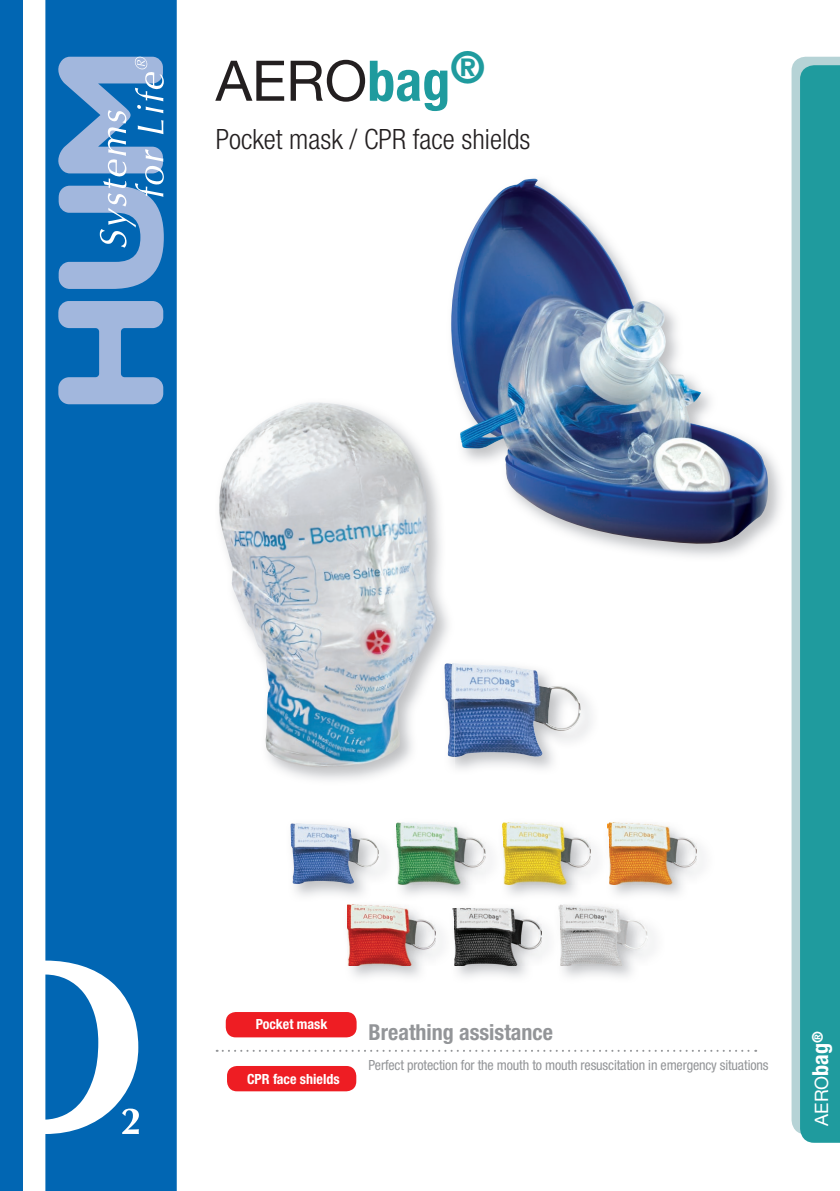
<style>
.page{position:relative;width:840px;height:1191px;background:#fff}
.page>*{position:absolute;margin:0;border:0;box-sizing:border-box;transform-origin:0 0}
.t1{font:56px "Helvetica Neue";color:#231f20}
.t2{font:300 condensed 28px "Helvetica Neue";color:#231f20}
.t3{font:700 condensed 22px "Helvetica Neue";color:#939598}
.t4{font:18.4px "Helvetica Neue";color:#fff}
.t5{font:condensed 14px "Helvetica Neue";letter-spacing:-.01em;color:#939598}
.t6{font:700 condensed 14px "Helvetica Neue";color:#fff}
.s1{font-weight:700;font-stretch:condensed;color:#1f9b9e}
.s2{font-weight:700;font-stretch:condensed;font-size:22.2px}
</style>
<div class="page">
<svg style="left:45px;top:0;width:132px;height:1191px;background:#116fb7"></svg>
<svg style="left:58px;top:301px;width:105px;height:103px;background:#6296cc"></svg>
<svg style="left:56px;top:57px;width:108px;height:232px;background:#6298cc"></svg>
<div style="left:0;top:0;width:23px;height:1191px;background:#0166b3"></div>
<svg style="left:791px;top:57px;width:48px;height:1076px;background:#c0d9db"></svg>
<svg style="left:799px;top:65px;width:40px;height:1077px;background:#44a9ac"></svg>
<svg style="left:216px;top:1049px;width:539px;height:2px"></svg>
<div style="left:226px;top:1012px;width:130px;height:25px;background:#ee1d23;border-radius:10px"></div>
<div style="left:227px;top:1066px;width:129px;height:25px;background:#ee1d23;border-radius:10px"></div>
<img style="left:454px;top:694px;width:137px;height:75px">
<img style="left:454px;top:663px;width:126px;height:94px">
<img style="left:451px;top:179px;width:317px;height:367px">
<img style="left:277px;top:494px;width:177px;height:286px">
<img style="left:446px;top:398px;width:8px;height:164px">
<img style="left:219px;top:402px;width:218px;height:365px">
<img style="left:503px;top:822px;width:200px;height:73px">
<img style="left:502px;top:823px;width:88px;height:61px">
<img style="left:603px;top:822px;width:4px;height:73px">
<img style="left:607px;top:823px;width:89px;height:61px">
<img style="left:294px;top:822px;width:195px;height:74px">
<img style="left:290px;top:822px;width:89px;height:63px">
<img style="left:348px;top:926px;width:94px;height:51px">
<img style="left:347px;top:904px;width:88px;height:61px">
<img style="left:452px;top:908px;width:96px;height:69px">
<img style="left:452px;top:909px;width:89px;height:56px">
<img style="left:560px;top:927px;width:94px;height:50px">
<img style="left:558px;top:904px;width:89px;height:61px">
<img style="left:391px;top:822px;width:5px;height:74px">
<img style="left:396px;top:823px;width:88px;height:61px">
<h1 class="t1" style="left:215px;top:47px;width:271px">AERO<span class="s1">bag</span><sup>®</sup></h1>
<h2 class="t2" style="left:215px;top:123px;width:316px">Pocket mask / CPR face shields</h2>
<p class="t6" style="left:256px;top:1015px;width:73px">Pocket mask</p>
<p class="t6" style="left:247px;top:1070px;width:94px">CPR face shields</p>
<h3 class="t3" style="left:368px;top:1018px;width:186px">Breathing assistance</h3>
<p class="t5" style="left:368px;top:1057px;width:401px">Perfect protection for the mouth to mouth resuscitation in emergency situations</p>
<h3 class="t4" style="left:810px;top:1125px;width:96px;rotate:-90deg">AERO<span class="s2">bag</span><sup>®</sup></h3>
</div>
